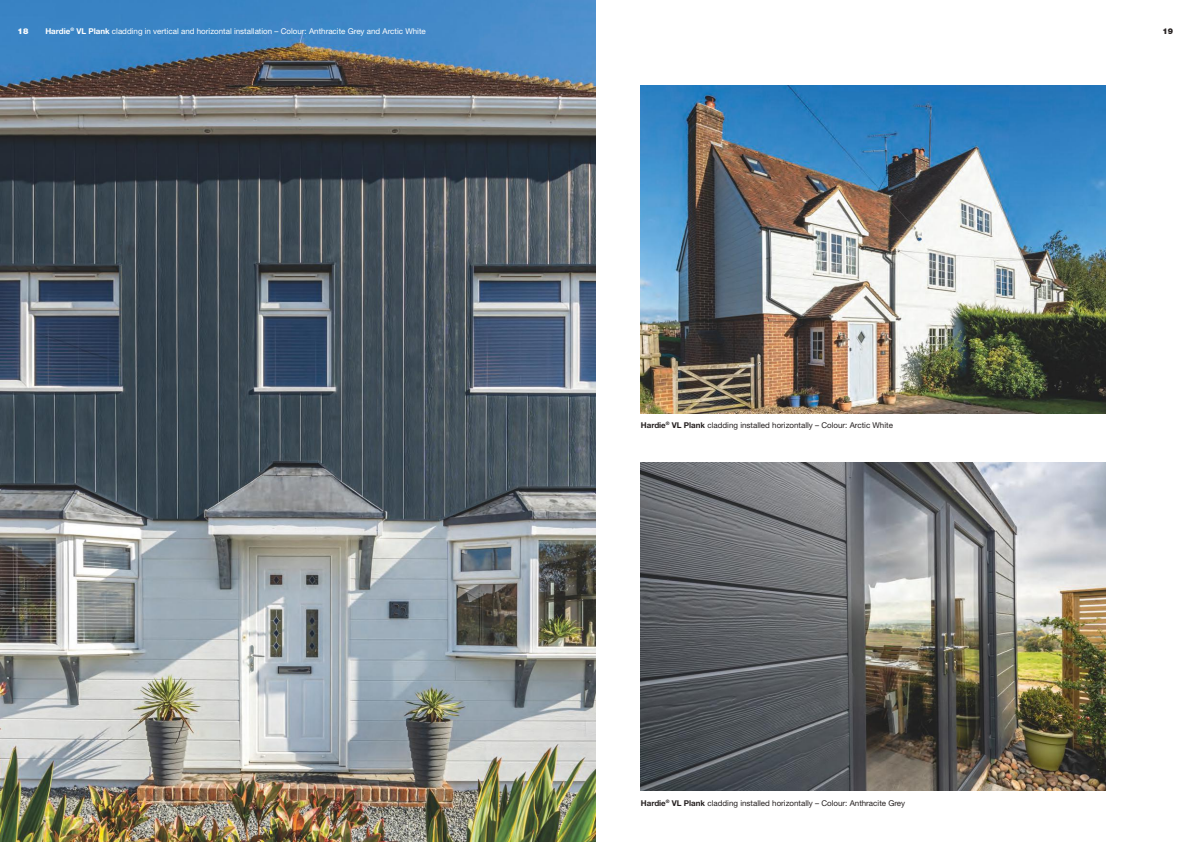
<style>
.page{position:relative;width:1191px;height:842px;background:#fff}
.page>*{position:absolute;margin:0;border:0;box-sizing:border-box;transform-origin:0 0}
.t1{font:8px "Helvetica Neue LT Std";color:#241f1f}
.t2{font:8px "Helvetica Neue LT Std";color:#fff}
.t3{font:900 8px "Helvetica Neue LT Std";color:#fff}
.t4{font:900 8px "Helvetica Neue LT Std";color:#241f1f}
.s1{font-weight:700}
</style>
<div class="page">
<img style="left:641px;top:462px;width:465px;height:329px">
<img style="left:0;top:0;width:595px;height:842px">
<img style="left:641px;top:85px;width:465px;height:329px">
<p class="t3" style="left:18px;top:26px;width:12px">18</p>
<p class="t2" style="left:45px;top:26px;width:382px"><span class="s1">Hardie</span><sup>®</sup> <span class="s1">VL Plank</span> cladding in vertical and horizontal installation – Colour: Anthracite Grey and Arctic White</p>
<p class="t4" style="left:1162px;top:26px;width:12px">19</p>
<p class="t1" style="left:641px;top:420px;width:254px"><span class="s1">Hardie</span><sup>®</sup> <span class="s1">VL Plank</span> cladding installed horizontally – Colour: Arctic White</p>
<p class="t1" style="left:641px;top:798px;width:266px"><span class="s1">Hardie</span><sup>®</sup> <span class="s1">VL Plank</span> cladding installed horizontally – Colour: Anthracite Grey</p>
</div>
